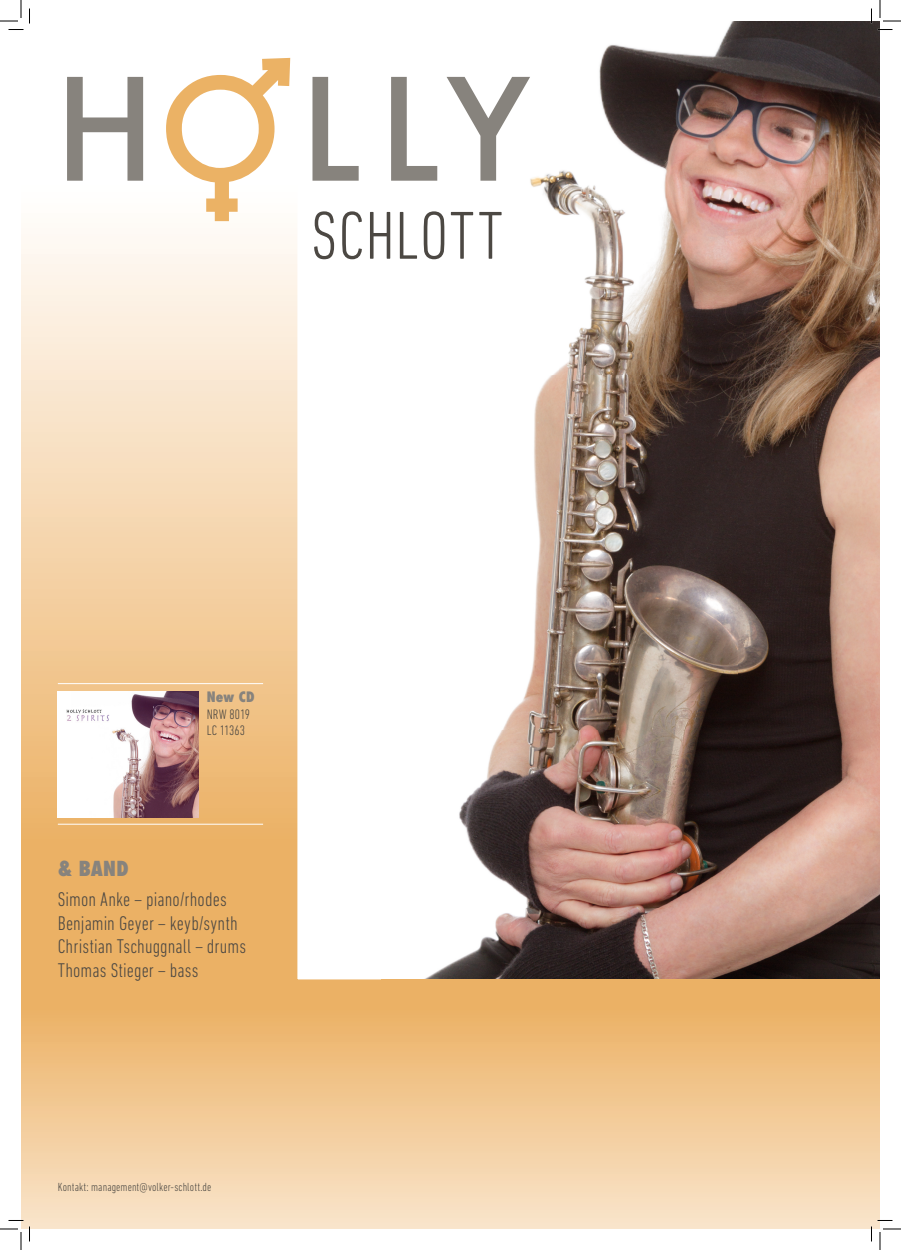
<style>
.page{position:relative;width:901px;height:1250px;background:#fff}
.page>*{position:absolute;margin:0;border:0;box-sizing:border-box;transform-origin:0 0}
.t1{font:300 condensed 68.8px "DIN Next LT Pro";letter-spacing:.015em;color:#4c4843}
.t2{font:300 condensed 20.2px/23.5px "DIN Next LT Pro";letter-spacing:.005em;color:#4c4843}
.t3{font:800 condensed 20.2px "Futura";color:#87837d}
.t4{font:300 condensed 14px/16.8px "DIN Next LT Pro";letter-spacing:.005em;color:#4c4843}
.t5{font:800 condensed 14px "Futura";color:#87837d}
.t6{font:300 condensed 12px "DIN Next LT Pro";letter-spacing:.01em;color:#4c4843}
</style>
<div class="page">
<svg style="left:21px;top:57px;width:276px;height:922px;background:#f4d5ac"></svg>
<img style="left:391px;top:21px;width:489px;height:958px">
<svg style="left:21px;top:979px;width:859px;height:250px;background:#f1c893"></svg>
<div style="left:21px;top:979px;width:276px;height:15px;background:#ebb165"></div>
<svg style="left:447px;top:77px;width:83px;height:104px"></svg>
<svg style="left:391px;top:77px;width:46px;height:104px"></svg>
<svg style="left:312px;top:77px;width:47px;height:104px"></svg>
<svg style="left:166px;top:58px;width:124px;height:163px"></svg>
<svg style="left:67px;top:77px;width:76px;height:104px"></svg>
<img style="left:58px;top:691px;width:141px;height:126px">
<hr style="left:58px;top:823px;width:205px;height:1px;background:#fff">
<hr style="left:58px;top:683px;width:205px;height:1px;background:#fff">
<svg style="left:0;top:0;width:30px;height:30px"></svg>
<svg style="left:0;top:1219px;width:30px;height:31px"></svg>
<svg style="left:871px;top:0;width:30px;height:30px"></svg>
<svg style="left:871px;top:1219px;width:30px;height:31px"></svg>
<h1 class="t1" style="left:311px;top:196px;width:193px">SCHLOTT</h1>
<p class="t5" style="left:207px;top:687px;width:49px">New CD</p>
<p class="t4" style="left:207px;top:705px;width:45px">NRW 8019<br>LC 11363</p>
<p class="t3" style="left:58px;top:854px;width:72px">&amp; BAND</p>
<p class="t2" style="left:58px;top:887px;width:190px">Simon Anke – piano/rhodes<br>Benjamin Geyer – keyb/synth<br>Christian Tschuggnall – drums<br>Thomas Stieger – bass</p>
<p class="t6" style="left:58px;top:1180px;width:155px">Kontakt: management@volker-schlott.de</p>
</div>
